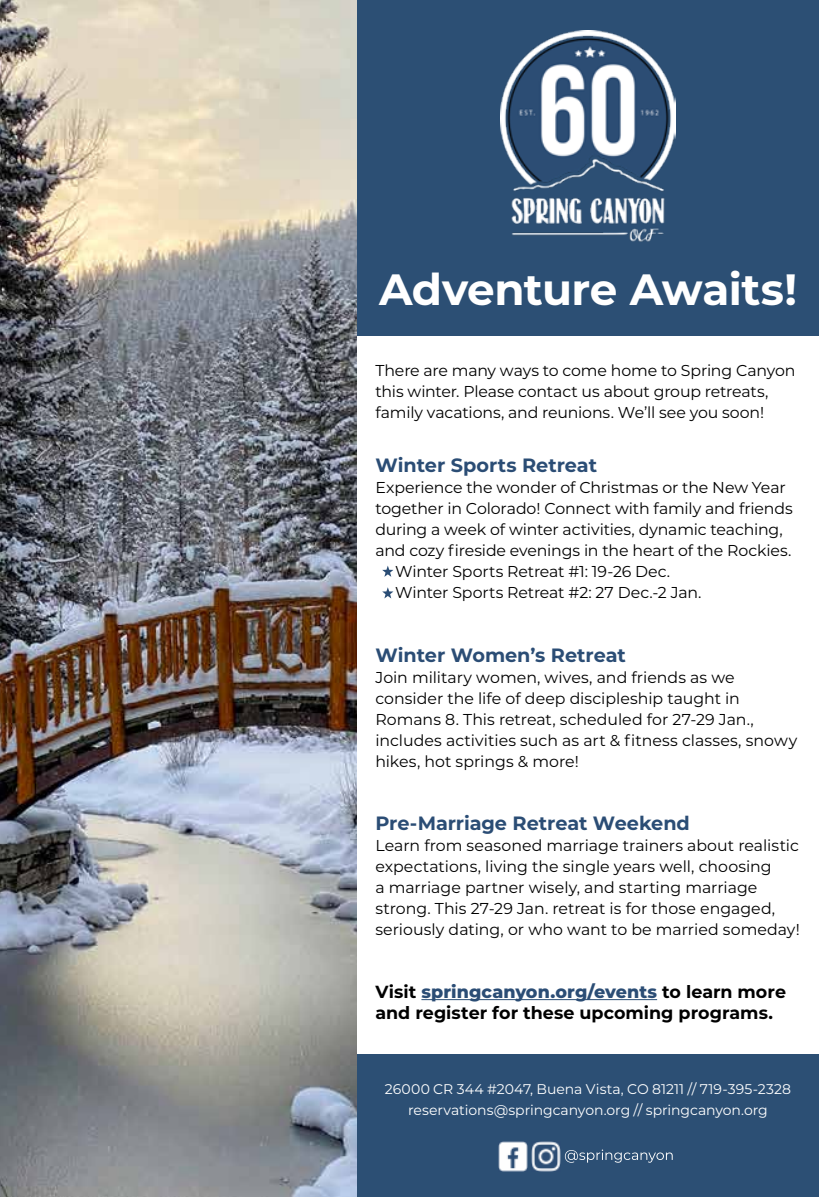
<style>
.page{position:relative;width:819px;height:1197px;background:#fff}
.page>*{position:absolute;margin:0;border:0;box-sizing:border-box;transform-origin:0 0}
.t1{font:700 43.75px "Montserrat";letter-spacing:-.015em;color:#fff}
.t2{font:700 19.25px "Montserrat";letter-spacing:-.005em;color:#2b4d75}
.t3{font:700 17.5px/21px "Montserrat";color:#000}
.t4{font:15.75px/21px "Montserrat";letter-spacing:-.005em;color:#000}
.t5{font:14px/21px "Montserrat";letter-spacing:-.005em;color:#fff;text-align:center}
.s1{font-weight:800;color:#2b4d75}
</style>
<div class="page">
<img style="left:0;top:0;width:357px;height:1197px">
<div style="left:357px;top:0;width:462px;height:336px;background:#2c4f74"></div>
<img style="left:501px;top:30px;width:174px;height:212px">
<div style="left:357px;top:1054px;width:462px;height:143px;background:#2c4f74"></div>
<hr style="left:421px;top:999px;width:236px;height:1px;background:#2b4d75">
<svg style="left:382px;top:566px;width:11px;height:11px"></svg>
<svg style="left:382px;top:587px;width:11px;height:11px"></svg>
<img style="left:531px;top:1141px;width:30px;height:30px">
<img style="left:498px;top:1141px;width:30px;height:30px">
<svg style="left:565px;top:1150px;width:108px;height:13px"></svg>
<h1 class="t1" style="left:379px;top:258px;width:419px">Adventure Awaits!</h1>
<p class="t4" style="left:375px;top:359px;width:422px">There are many ways to come home to Spring Canyon this winter. Please contact us about group retreats, family vacations, and reunions. We’ll see you soon!</p>
<p class="t2" style="left:375px;top:451px;width:223px">Winter Sports Retreat</p>
<p class="t4" style="left:375px;top:476px;width:412px">Experience the wonder of Christmas or the New Year</p>
<p class="t4" style="left:375px;top:497px;width:419px">together in Colorado! Connect with family and friends</p>
<p class="t4" style="left:375px;top:518px;width:409px">during a week of winter activities, dynamic teaching,</p>
<p class="t4" style="left:375px;top:539px;width:418px">and cozy fireside evenings in the heart of the Rockies.</p>
<p class="t4" style="left:395px;top:560px;width:277px">Winter Sports Retreat #1: 19-26 Dec.</p>
<p class="t4" style="left:395px;top:581px;width:308px">Winter Sports Retreat #2: 27 Dec.-2 Jan.</p>
<p class="t2" style="left:375px;top:641px;width:252px">Winter Women’s Retreat</p>
<p class="t4" style="left:375px;top:666px;width:423px">Join military women, wives, and friends as we consider the life of deep discipleship taught in Romans 8. This retreat, scheduled for 27-29 Jan., includes activities such as art &amp; fitness classes, snowy hikes, hot springs &amp; more!</p>
<p class="t2" style="left:375px;top:809px;width:316px">Pre-Marriage Retreat Weekend</p>
<p class="t4" style="left:375px;top:834px;width:426px">Learn from seasoned marriage trainers about realistic expectations, living the single years well, choosing<br>a marriage partner wisely, and starting marriage strong. This 27-29 Jan. retreat is for those engaged, seriously dating, or who want to be married someday!</p>
<p class="t3" style="left:375px;top:980px;width:412px">Visit <span class="s1">springcanyon.org/events</span> to learn more and register for these upcoming programs.</p>
<p class="t5" style="left:385px;top:1078px;width:408px">26000 CR 344 #2047, Buena Vista, CO 81211 // 719-395-2328 reservations@springcanyon.org // springcanyon.org</p>
</div>
